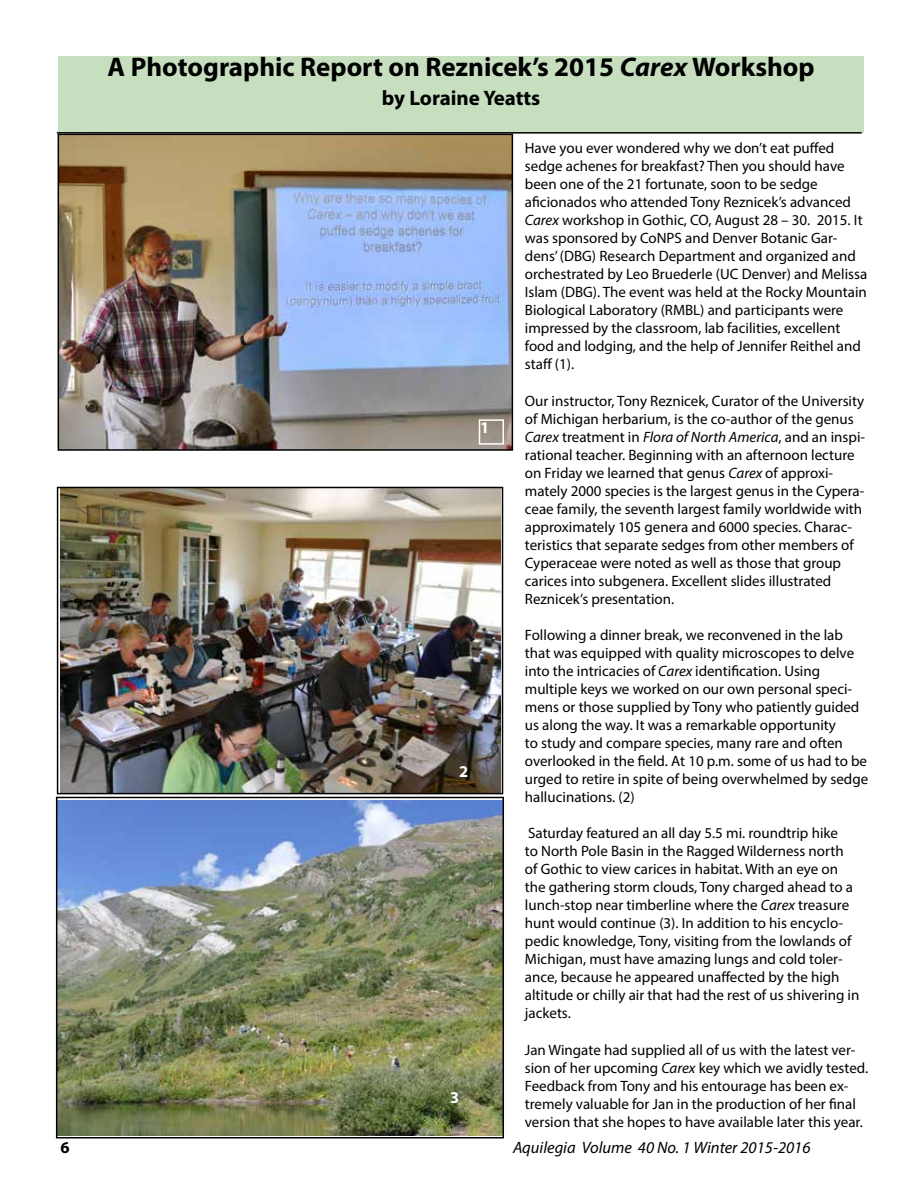
<style>
.page{position:relative;width:918px;height:1188px;background:#fff}
.page>*{position:absolute;margin:0;border:0;box-sizing:border-box;transform-origin:0 0}
.t1{font:700 27px "Myriad Pro";color:#000}
.t2{font:700 21px "Myriad Pro";color:#000}
.t3{font:italic 16.5px "Myriad Pro";color:#000}
.t4{font:700 16.5px "Myriad Pro";color:#fff}
.t5{font:700 16.5px "Myriad Pro";color:#000}
.t6{font:15px/18px "Myriad Pro";color:#000}
.s1{font-style:italic}
</style>
<div class="page">
<div style="left:58px;top:56px;width:806px;height:77px;background:#c7dfbf"></div>
<img style="left:61px;top:137px;width:449px;height:311px">
<div style="left:58px;top:134px;width:455px;height:317px;border:2px solid #000"></div>
<img style="left:60px;top:490px;width:440px;height:301px">
<div style="left:57px;top:487px;width:446px;height:307px;border:2px solid #000"></div>
<img style="left:59px;top:800px;width:442px;height:335px">
<div style="left:56px;top:797px;width:448px;height:341px;border:2px solid #000"></div>
<div style="left:479px;top:419px;width:25px;height:26px;border:2px solid #fff"></div>
<hr style="left:57px;top:132px;width:805px;height:2px;background:#000">
<h1 class="t1" style="left:108px;top:50px;width:709px">A Photographic Report on Reznicek’s 2015 <span class="s1">Carex</span> Workshop</h1>
<h2 class="t2" style="left:382px;top:85px;width:160px">by Loraine Yeatts</h2>
<p class="t6" style="left:525px;top:139px;width:344px">Have you ever wondered why we don’t eat puffed sedge achenes for breakfast? Then you should have been one of the 21 fortunate, soon to be sedge aficionados who attended Tony Reznicek’s advanced <span class="s1">Carex</span> workshop in Gothic, CO, August 28 – 30. 2015. It was sponsored by CoNPS and Denver Botanic Gar&shy;dens’ (DBG) Research Department and organized and orchestrated by Leo Bruederle (UC Denver) and Melissa Islam (DBG). The event was held at the Rocky Mountain Biological Laboratory (RMBL) and participants were impressed by the classroom, lab facilities, excellent food and lodging, and the help of Jennifer Reithel and staff (1).</p>
<p class="t6" style="left:525px;top:391px;width:342px">Our instructor, Tony Reznicek, Curator of the University of Michigan herbarium, is the co-author of the genus <span class="s1">Carex</span> treatment in <span class="s1">Flora of North America</span>, and an inspi&shy;rational teacher. Beginning with an afternoon lecture on Friday we learned that genus <span class="s1">Carex</span> of approxi&shy;mately 2000 species is the largest genus in the Cypera&shy;ceae family, the seventh largest family worldwide with approximately 105 genera and 6000 species. Charac&shy;teristics that separate sedges from other members of Cyperaceae were noted as well as those that group carices into subgenera. Excellent slides illustrated Reznicek’s presentation.</p>
<p class="t6" style="left:525px;top:626px;width:345px">Following a dinner break, we reconvened in the lab that was equipped with quality microscopes to delve into the intricacies of <span class="s1">Carex</span> identification. Using multiple keys we worked on our own personal speci&shy;mens or those supplied by Tony who patiently guided us along the way. It was a remarkable opportunity<br>to study and compare species, many rare and often overlooked in the field. At 10 p.m. some of us had to be urged to retire in spite of being overwhelmed by sedge hallucinations. (2)</p>
<p class="t6" style="left:525px;top:824px;width:336px">Saturday featured an all day 5.5 mi. roundtrip hike<br>to North Pole Basin in the Ragged Wilderness north of Gothic to view carices in habitat. With an eye on the gathering storm clouds, Tony charged ahead to a lunch-stop near timberline where the <span class="s1">Carex</span> treasure hunt would continue (3). In addition to his encyclo&shy;pedic knowledge, Tony, visiting from the lowlands of Michigan, must have amazing lungs and cold toler&shy;ance, because he appeared unaffected by the high altitude or chilly air that had the rest of us shivering in jackets.</p>
<p class="t6" style="left:525px;top:1040px;width:345px">Jan Wingate had supplied all of us with the latest ver&shy;sion of her upcoming <span class="s1">Carex</span> key which we avidly tested.<br>Feedback from Tony and his entourage has been ex&shy;tremely valuable for Jan in the production of her final version that she hopes to have available later this year.</p>
<p class="t4" style="left:480px;top:417px;width:11px">1</p>
<p class="t4" style="left:459px;top:761px;width:11px">2</p>
<p class="t4" style="left:450px;top:1086px;width:11px">3</p>
<p class="t5" style="left:61px;top:1137px;width:11px">6</p>
<p class="t3" style="left:513px;top:1137px;width:299px">Aquilegia Volume 40 No. 1 Winter 2015-2016</p>
</div>
